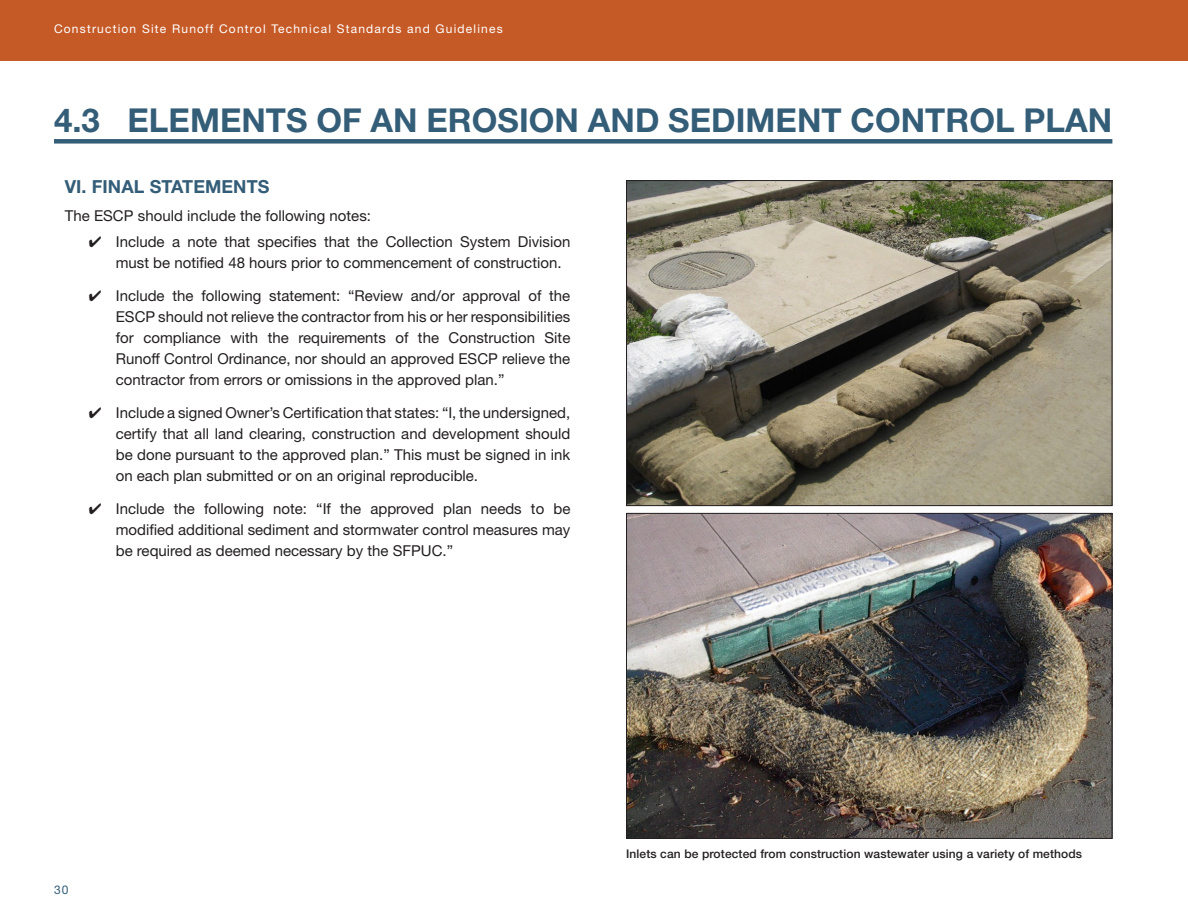
<style>
.page{position:relative;width:1188px;height:918px;background:#fff}
.page>*{position:absolute;margin:0;border:0;box-sizing:border-box;transform-origin:0 0}
.Heading_1{font:700 33px "Helvetica Neue LT Std";color:#345d78}
.heading_steps{font:700 18px "Helvetica Neue LT Std";letter-spacing:.005em;color:#345d78}
.body_text_before_bul{font:15px/21px "Helvetica Neue LT Std";color:#231f20;text-align:justify}
.t1{font:500 12px "Helvetica Neue LT Std";letter-spacing:.01em;color:#231f20}
.t2{font:12px "Helvetica Neue LT Std";letter-spacing:.1em;color:#fff}
.t3{font:12px "Helvetica Neue LT Std";color:#345d78}
</style>
<div class="page">
<div style="left:0;top:0;width:1188px;height:61px;background:#c65a27"></div>
<img style="left:628px;top:182px;width:482px;height:322px">
<div style="left:626px;top:180px;width:486px;height:326px;border:1px solid #231f20"></div>
<img style="left:628px;top:515px;width:482px;height:322px">
<div style="left:626px;top:513px;width:486px;height:326px;border:1px solid #231f20"></div>
<div style="left:54px;top:139px;width:1058px;height:5px;background:#345d78"></div>
<p class="t2" style="left:54px;top:22px;width:450px">Construction Site Runoff Control Technical Standards and Guidelines</p>
<h1 class="Heading_1" style="left:54px;top:99px;width:1060px">4.3 ELEMENTS OF AN EROSION AND SEDIMENT CONTROL PLAN</h1>
<p class="heading_steps" style="left:65px;top:175px;width:206px">VI. FINAL STATEMENTS</p>
<p class="body_text_before_bul" style="left:65px;top:205px;width:308px">The ESCP should include the following notes:</p>
<p class="body_text_before_bul" style="left:116px;top:231px;width:456px;text-indent:-27px">✔ Include a note that specifies that the Collection System Division must be notified 48 hours prior to commencement of construction.</p>
<p class="body_text_before_bul" style="left:116px;top:285px;width:456px;text-indent:-27px">✔ Include the following statement: “Review and/or approval of the ESCP should not relieve the contractor from his or her responsibilities for compliance with the requirements of the Construction Site Runoff Control Ordinance, nor should an approved ESCP relieve the contractor from errors or omissions in the approved plan.”</p>
<p class="body_text_before_bul" style="left:116px;top:402px;width:456px;text-indent:-27px">✔ Include a signed Owner’s Certification that states: “I, the undersigned, certify that all land clearing, construction and development should be done pursuant to the approved plan.” This must be signed in ink on each plan submitted or on an original reproducible.</p>
<p class="body_text_before_bul" style="left:116px;top:498px;width:456px;text-indent:-27px">✔ Include the following note: “If the approved plan needs to be modified additional sediment and stormwater control measures may be required as deemed necessary by the SFPUC.”</p>
<p class="t3" style="left:54px;top:883px;width:16px">30</p>
<p class="t1" style="left:626px;top:846px;width:457px">Inlets can be protected from construction wastewater using a variety of methods</p>
</div>
